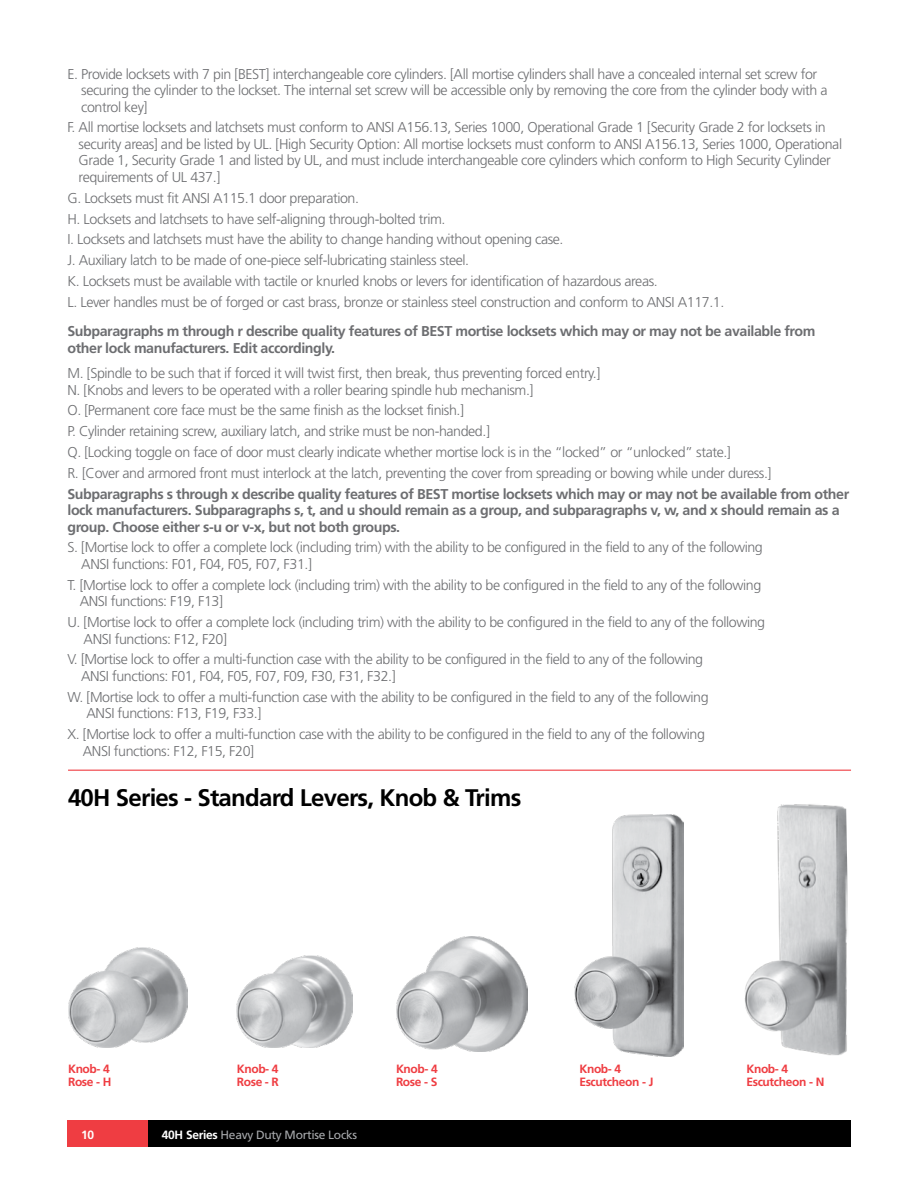
<style>
.page{position:relative;width:918px;height:1188px;background:#fff}
.page>*{position:absolute;margin:0;border:0;box-sizing:border-box;transform-origin:0 0}
.t1{font:700 24px "Frutiger";letter-spacing:-.03em;color:#000}
.t2{font:300 14.25px/16.5px "Frutiger";letter-spacing:-.03em;color:#6d6e71}
.t3{font:700 14.25px/16.5px "Frutiger";letter-spacing:-.03em;color:#6d6e71}
.t4{font:700 12px/13.5px "Frutiger";letter-spacing:-.03em;color:#ef3d42}
.t5{font:12px "Frutiger";letter-spacing:-.025em;color:#a7a9ac}
.t6{font:700 12px "Frutiger";color:#fff}
.s1{font-weight:700;color:#fff}
</style>
<div class="page">
<div style="left:68px;top:1120px;width:80px;height:28px;background:#ef3d42"></div>
<div style="left:148px;top:1120px;width:703px;height:28px;background:#000"></div>
<hr style="left:68px;top:770px;width:783px;height:1px;background:#ef3d42">
<img style="left:68px;top:947px;width:120px;height:100px">
<img style="left:237px;top:955px;width:116px;height:92px">
<img style="left:396px;top:937px;width:132px;height:115px">
<img style="left:575px;top:814px;width:108px;height:242px">
<img style="left:744px;top:804px;width:104px;height:252px">
<p class="t2" style="left:81px;top:65px;width:748px;text-indent:-14px">E. Provide locksets with 7 pin [BEST] interchangeable core cylinders. [All mortise cylinders shall have a concealed internal set screw for securing the cylinder to the lockset. The internal set screw will be accessible only by removing the core from the cylinder body with a control key]</p>
<p class="t2" style="left:79px;top:119px;width:765px;text-indent:-11px">F. All mortise locksets and latchsets must conform to ANSI A156.13, Series 1000, Operational Grade 1 [Security Grade 2 for locksets in security areas] and be listed by UL. [High Security Option: All mortise locksets must conform to ANSI A156.13, Series 1000, Operational Grade 1, Security Grade 1 and listed by UL, and must include interchangeable core cylinders which conform to High Security Cylinder requirements of UL 437.]</p>
<p class="t2" style="left:68px;top:187px;width:658px;line-height:20.9px">G. Locksets must fit ANSI A115.1 door preparation.<br>H. Locksets and latchsets to have self-aligning through-bolted trim.<br>I. Locksets and latchsets must have the ability to change handing without opening case.<br>J. Auxiliary latch to be made of one-piece self-lubricating stainless steel.<br>K. Locksets must be available with tactile or knurled knobs or levers for identification of hazardous areas.<br>L. Lever handles must be of forged or cast brass, bronze or stainless steel construction and conform to ANSI A117.1.</p>
<p class="t3" style="left:68px;top:323px;width:749px">Subparagraphs m through r describe quality features of BEST mortise locksets which may or may not be available from other lock manufacturers. Edit accordingly.</p>
<p class="t2" style="left:68px;top:365px;width:534px">M. [Spindle to be such that if forced it will twist first, then break, thus preventing forced entry.]<br>N. [Knobs and levers to be operated with a roller bearing spindle hub mechanism.]</p>
<p class="t2" style="left:68px;top:400px;width:706px;line-height:20.9px">O. [Permanent core face must be the same finish as the lockset finish.]<br>P. Cylinder retaining screw, auxiliary latch, and strike must be non-handed.]<br>Q. [Locking toggle on face of door must clearly indicate whether mortise lock is in the “locked” or “unlocked” state.]<br>R. [Cover and armored front must interlock at the latch, preventing the cover from spreading or bowing while under duress.]</p>
<p class="t3" style="left:68px;top:485px;width:783px">Subparagraphs s through x describe quality features of BEST mortise locksets which may or may not be available from other lock manufacturers. Subparagraphs s, t, and u should remain as a group, and subparagraphs v, w, and x should remain as a group. Choose either s-u or v-x, but not both groups.</p>
<p class="t2" style="left:81px;top:539px;width:683px;text-indent:-14px">S. [Mortise lock to offer a complete lock (including trim) with the ability to be configured in the field to any of the following<br>ANSI functions: F01, F04, F05, F07, F31.]</p>
<p class="t2" style="left:80px;top:577px;width:683px;text-indent:-12px">T. [Mortise lock to offer a complete lock (including trim) with the ability to be configured in the field to any of the following<br>ANSI functions: F19, F13]</p>
<p class="t2" style="left:84px;top:614px;width:683px;text-indent:-16px">U. [Mortise lock to offer a complete lock (including trim) with the ability to be configured in the field to any of the following<br>ANSI functions: F12, F20]</p>
<p class="t2" style="left:81px;top:651px;width:624px;text-indent:-14px">V. [Mortise lock to offer a multi-function case with the ability to be configured in the field to any of the following<br>ANSI functions: F01, F04, F05, F07, F09, F30, F31, F32.]</p>
<p class="t2" style="left:87px;top:689px;width:624px;text-indent:-19px">W. [Mortise lock to offer a multi-function case with the ability to be configured in the field to any of the following<br>ANSI functions: F13, F19, F33.]</p>
<p class="t2" style="left:83px;top:726px;width:624px;text-indent:-15px">X. [Mortise lock to offer a multi-function case with the ability to be configured in the field to any of the following<br>ANSI functions: F12, F15, F20]</p>
<h1 class="t1" style="left:68px;top:784px;width:455px">40H Series - Standard Levers, Knob &amp; Trims</h1>
<p class="t4" style="left:68px;top:1062px;width:45px">Knob- 4<br>Rose - H</p>
<p class="t4" style="left:237px;top:1062px;width:44px">Knob- 4<br>Rose - R</p>
<p class="t4" style="left:396px;top:1062px;width:43px">Knob- 4<br>Rose - S</p>
<p class="t4" style="left:579px;top:1062px;width:75px">Knob- 4<br>Escutcheon - J</p>
<p class="t4" style="left:746px;top:1062px;width:79px">Knob- 4<br>Escutcheon - N</p>
<p class="t6" style="left:81px;top:1128px;width:15px">10</p>
<p class="t5" style="left:162px;top:1127px;width:197px"><span class="s1">40H Series</span> Heavy Duty Mortise Locks</p>
</div>
